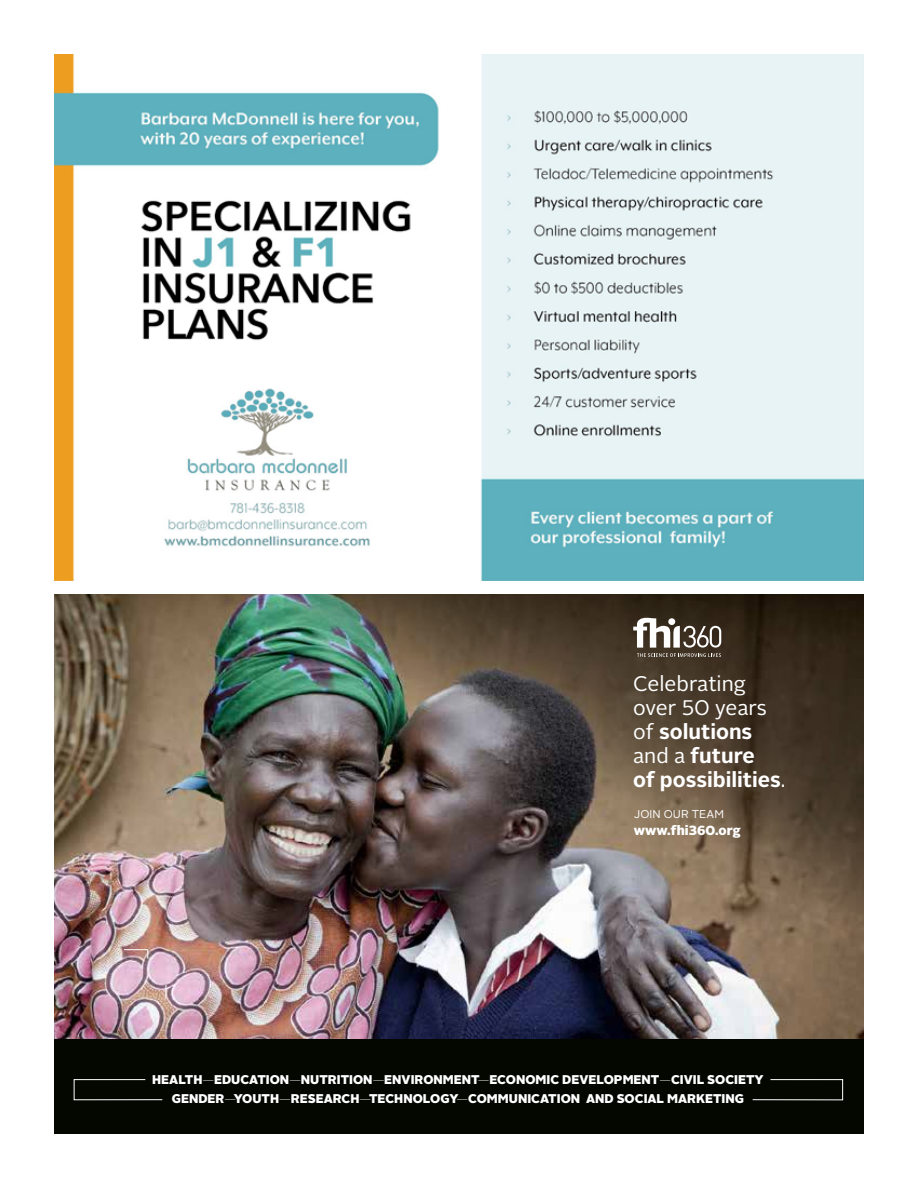
<style>
.page{position:relative;width:918px;height:1188px;background:#fff}
.page>*{position:absolute;margin:0;border:0;box-sizing:border-box;transform-origin:0 0}
.t1{font:700 21.15px/23.9px "Alright Sans";color:#fff}
.t2{font:900 13.2px "Alright Sans";color:#fff}
.t3{font:900 12.6px/19.5px "Alright Sans";color:#fff;text-align:center}
.t4{font:11.25px "Alright Sans";letter-spacing:.01em;color:#fff}
.s1{font-weight:400}
.s2{font-weight:100}
</style>
<div class="page">
<img style="left:54px;top:594px;width:231px;height:446px">
<div style="left:54px;top:1040px;width:810px;height:94px;background:#040600"></div>
<svg style="left:166px;top:985px;width:1px;height:13px"></svg>
<img style="left:285px;top:594px;width:579px;height:446px">
<svg style="left:124px;top:949px;width:25px;height:10px"></svg>
<svg style="left:73px;top:1079px;width:90px;height:22px"></svg>
<svg style="left:752px;top:1079px;width:92px;height:22px"></svg>
<svg style="left:633px;top:618px;width:88px;height:39px"></svg>
<img style="left:54px;top:54px;width:810px;height:527px">
<h1 class="t1" style="left:633px;top:672px;width:154px"><span class="s1">Celebrating over 50 years of</span> solutions <span class="s1">and a</span> future<br>of possibilities<span class="s1">.</span></h1>
<p class="t4" style="left:634px;top:806px;width:92px">JOIN OUR TEAM</p>
<p class="t2" style="left:634px;top:821px;width:108px">www.fhi360.org</p>
<p class="t3" style="left:152px;top:1070px;width:613px">HEALTH<span class="s2">—</span>EDUCATION<span class="s2">—</span>NUTRITION<span class="s2">—</span>ENVIRONMENT<span class="s2">—</span>ECONOMIC DEVELOPMENT<span class="s2">—</span>CIVIL SOCIETY<br>GENDER<span class="s2">—</span>YOUTH<span class="s2">—</span>RESEARCH<span class="s2">—</span>TECHNOLOGY<span class="s2">—</span>COMMUNICATION AND SOCIAL MARKETING</p>
</div>
